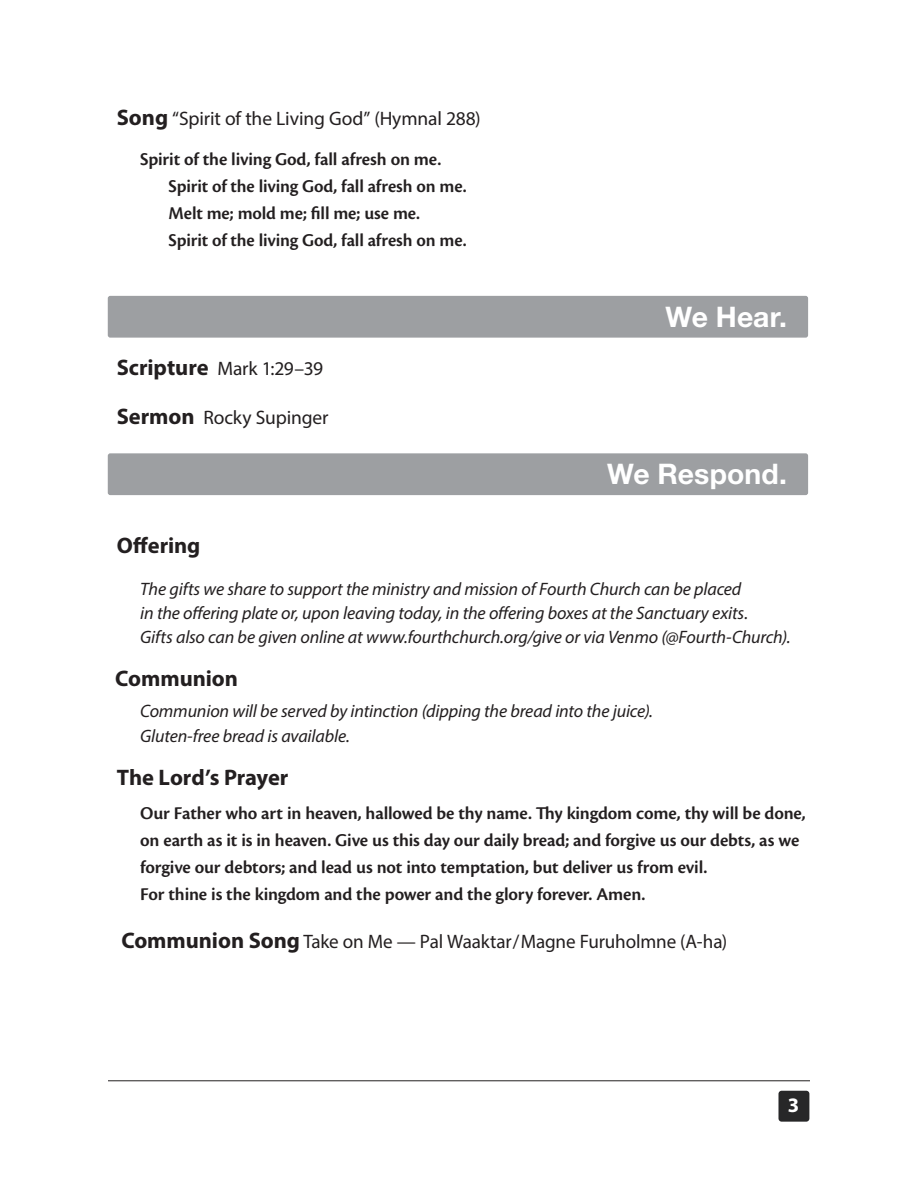
<style>
.page{position:relative;width:918px;height:1188px;background:#fff}
.page>*{position:absolute;margin:0;border:0;box-sizing:border-box;transform-origin:0 0}
.t1{font:700 28.35px "Helvetica Neue LT Std";letter-spacing:.005em;color:#fff}
.t2{font:700 22.5px "Myriad Pro";letter-spacing:-.005em;color:#231f20}
.t3{font:700 20.7px "Myriad Pro";color:#fff}
.t4{font:19.5px "Myriad Pro";letter-spacing:-.01em;color:#231f20}
.t5{font:600 18.75px/27px "Cronos Pro";letter-spacing:-.01em;color:#231f20}
.t6{font:italic 18px/24px "Myriad Pro";letter-spacing:-.01em;color:#231f20}
.s1{font-weight:700;font-size:22.5px}
</style>
<div class="page">
<div style="left:778px;top:1091px;width:31px;height:31px;background:#272728;border-radius:3px"></div>
<hr style="left:108px;top:1080px;width:702px;height:1px;background:#231f20">
<div style="left:108px;top:296px;width:700px;height:42px;background:#9d9fa2;border-radius:2px"></div>
<div style="left:108px;top:453px;width:700px;height:42px;background:#9d9fa2;border-radius:2px"></div>
<p class="t4" style="left:117px;top:106px;width:365px"><span class="s1">Song</span> “Spirit of the Living God” (Hymnal 288)</p>
<p class="t5" style="left:140px;top:146px;width:303px">Spirit of the living God, fall afresh on me.</p>
<p class="t5" style="left:169px;top:173px;width:300px">Spirit of the living God, fall afresh on me.</p>
<p class="t5" style="left:169px;top:200px;width:253px">Melt me; mold me; fill me; use me.</p>
<p class="t5" style="left:169px;top:227px;width:300px">Spirit of the living God, fall afresh on me.</p>
<p class="t4" style="left:117px;top:357px;width:208px"><span class="s1">Scripture</span> Mark 1:29–39</p>
<p class="t4" style="left:117px;top:406px;width:213px"><span class="s1">Sermon</span> Rocky Supinger</p>
<p class="t1" style="left:666px;top:299px;width:123px">We Hear.</p>
<p class="t1" style="left:607px;top:456px;width:181px">We Respond.</p>
<p class="t2" style="left:117px;top:531px;width:85px">Offering</p>
<p class="t6" style="left:140px;top:577px;width:652px">The gifts we share to support the ministry and mission of Fourth Church can be placed<br>in the offering plate or, upon leaving today, in the offering boxes at the Sanctuary exits.<br>Gifts also can be given online at www.fourthchurch.org/give or via Venmo (@Fourth-Church).</p>
<p class="t2" style="left:115px;top:664px;width:124px">Communion</p>
<p class="t6" style="left:140px;top:698px;width:514px;line-height:25.5px">Communion will be served by intinction (dipping the bread into the juice).<br>Gluten-free bread is available.</p>
<p class="t2" style="left:117px;top:763px;width:173px">The Lord’s Prayer</p>
<p class="t5" style="left:140px;top:800px;width:667px">Our Father who art in heaven, hallowed be thy name. Thy kingdom come, thy will be done, on earth as it is in heaven. Give us this day our daily bread; and forgive us our debts, as we forgive our debtors; and lead us not into temptation, but deliver us from evil.</p>
<p class="t5" style="left:140px;top:881px;width:507px">For thine is the kingdom and the power and the glory forever. Amen.</p>
<p class="t4" style="left:121px;top:929px;width:607px"><span class="s1">Communion Song</span> Take on Me — Pal Waaktar/Magne Furuholmne (A-ha)</p>
<p class="t3" style="left:788px;top:1092px;width:13px">3</p>
</div>
